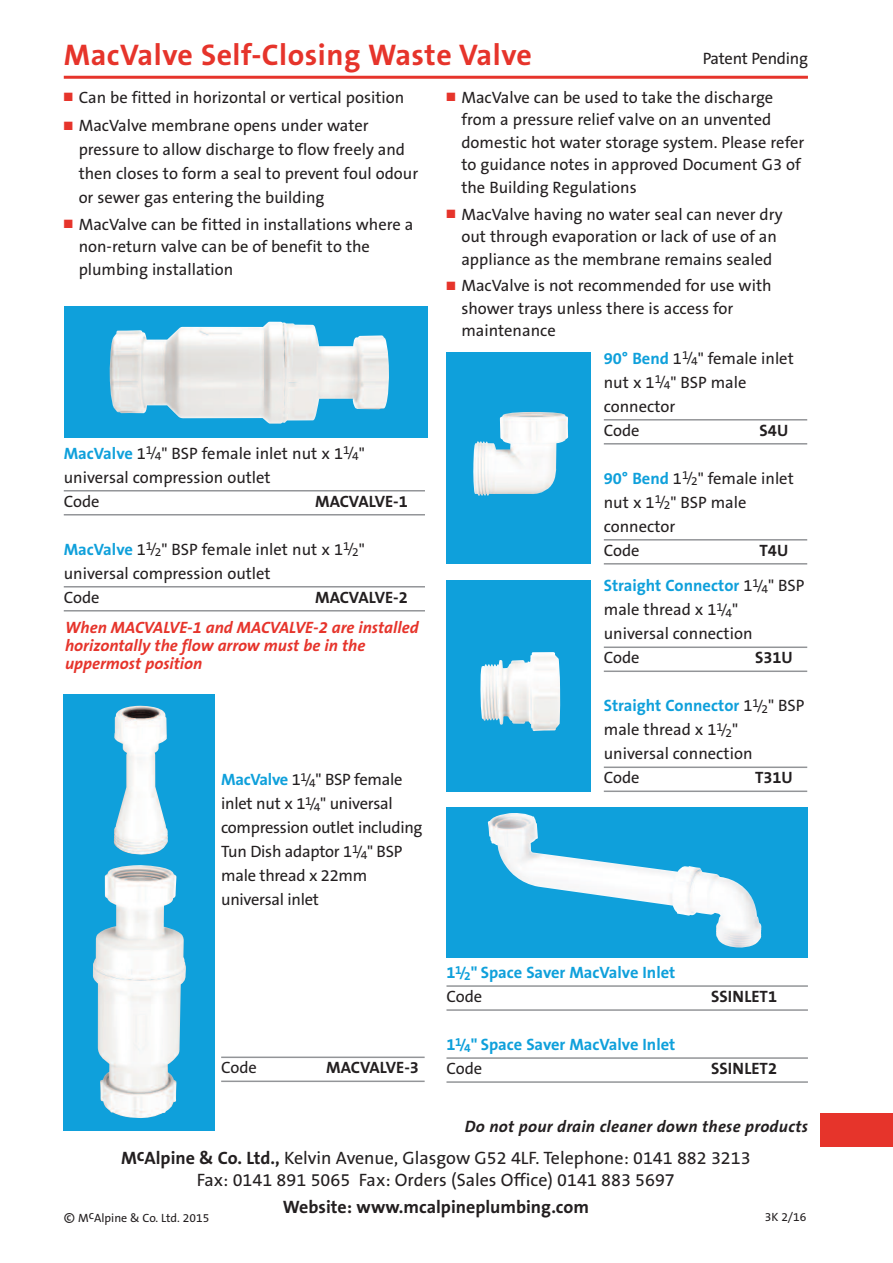
<style>
.page{position:relative;width:893px;height:1263px;background:#fff}
.page>*{position:absolute;margin:0;border:0;box-sizing:border-box;transform-origin:0 0}
.t1{font:700 30px "The Sans B7";letter-spacing:.015em;color:#e6342b}
.t2{font:18px/21.6px "The Sans B5 Plain";color:#231f20;text-align:center}
.t3{font:700 18px "The Sans B7";color:#231f20}
.t4{font:16.5px/24px "The Sans B5 Plain";color:#231f20}
.t5{font:700 16.5px "The Sans B7";color:#0fa0db}
.t6{font:italic 700 16.5px/18px "The Sans B7";color:#e6342b}
.t7{font:700 16.5px "The Sans B7";color:#231f20}
.t8{font:italic 700 16.5px "The Sans B7";letter-spacing:.015em;color:#231f20}
.t9{font:12px "The Sans B5 Plain";color:#231f20}
.s1{color:#e6342b}
.s2{font-family:"The Sans B7";font-weight:700;color:#0fa0db}
.s3{font-size:13.5px}
.s4{font-family:"The Sans B5 Plain";font-weight:400;color:#231f20}
.s5{font-family:"The Sans B5 Plain";font-weight:400;font-size:13.5px;color:#231f20}
.s6{font-family:"The Sans B7";font-weight:700}
.s7{font-size:15px}
</style>
<div class="page">
<hr style="left:64px;top:76px;width:744px;height:3px;background:#e6342b">
<div style="left:821px;top:1113px;width:72px;height:34px;background:#e6342b"></div>
<hr style="left:604px;top:419px;width:203px;height:1px;background:#939598">
<hr style="left:604px;top:443px;width:203px;height:1px;background:#939598">
<hr style="left:604px;top:539px;width:203px;height:1px;background:#939598">
<hr style="left:604px;top:563px;width:203px;height:1px;background:#939598">
<div style="left:64px;top:694px;width:151px;height:436px;background:#0fa0db"></div>
<img style="left:93px;top:865px;width:93px;height:253px">
<div style="left:446px;top:353px;width:145px;height:211px;background:#0fa0db"></div>
<img style="left:473px;top:412px;width:95px;height:84px">
<div style="left:446px;top:580px;width:145px;height:212px;background:#0fa0db"></div>
<img style="left:480px;top:652px;width:80px;height:79px">
<hr style="left:446px;top:985px;width:362px;height:2px;background:#939598">
<hr style="left:446px;top:1009px;width:362px;height:2px;background:#939598">
<hr style="left:446px;top:1057px;width:362px;height:2px;background:#939598">
<hr style="left:446px;top:1081px;width:362px;height:2px;background:#939598">
<div style="left:446px;top:807px;width:361px;height:150px;background:#0fa0db"></div>
<img style="left:488px;top:813px;width:274px;height:135px">
<div style="left:64px;top:307px;width:363px;height:131px;background:#0fa0db"></div>
<img style="left:110px;top:322px;width:279px;height:102px">
<hr style="left:64px;top:490px;width:361px;height:1px;background:#939598">
<hr style="left:64px;top:514px;width:361px;height:1px;background:#939598">
<hr style="left:64px;top:586px;width:361px;height:1px;background:#939598">
<hr style="left:64px;top:610px;width:361px;height:1px;background:#939598">
<hr style="left:221px;top:1056px;width:204px;height:2px;background:#939598">
<hr style="left:221px;top:1080px;width:204px;height:2px;background:#939598">
<hr style="left:604px;top:646px;width:203px;height:2px;background:#939598">
<hr style="left:604px;top:670px;width:203px;height:2px;background:#939598">
<hr style="left:604px;top:766px;width:203px;height:2px;background:#939598">
<hr style="left:604px;top:790px;width:203px;height:2px;background:#939598">
<img style="left:114px;top:706px;width:54px;height:149px">
<h1 class="t1" style="left:64px;top:39px;width:470px">MacValve Self-Closing Waste Valve</h1>
<p class="t4" style="left:703px;top:47px;width:107px">Patent Pending</p>
<p class="t4" style="left:64px;top:86px;width:342px"><span class="s1">■</span> Can be fitted in horizontal or vertical position</p>
<p class="t4" style="left:79px;top:114px;width:341px;text-indent:-15px"><span class="s1">■</span> MacValve membrane opens under water pressure to allow discharge to flow freely and then closes to form a seal to prevent foul odour or sewer gas entering the building</p>
<p class="t4" style="left:79px;top:213px;width:336px;line-height:22.5px;text-indent:-15px"><span class="s1">■</span> MacValve can be fitted in installations where a non-return valve can be of benefit to the plumbing installation</p>
<p class="t4" style="left:64px;top:442px;width:302px"><span class="s2">MacValve</span> 1<sup>1</sup><span class="s3">/</span><sub>4</sub>" BSP female inlet nut x 1<sup>1</sup><span class="s3">/</span><sub>4</sub>" universal compression outlet<br>Code</p>
<p class="t7" style="left:315px;top:492px;width:94px">MACVALVE-1</p>
<p class="t4" style="left:64px;top:538px;width:302px"><span class="s2">MacValve</span> 1<sup>1</sup><span class="s3">/</span><sub>2</sub>" BSP female inlet nut x 1<sup>1</sup><span class="s3">/</span><sub>2</sub>" universal compression outlet<br>Code</p>
<p class="t7" style="left:315px;top:588px;width:94px">MACVALVE-2</p>
<p class="t6" style="left:65px;top:619px;width:355px">When MACVALVE-1 and MACVALVE-2 are installed horizontally the flow arrow must be in the uppermost position</p>
<p class="t4" style="left:221px;top:768px;width:203px"><span class="s2">MacValve</span> 1<sup>1</sup><span class="s3">/</span><sub>4</sub>" BSP female inlet nut x 1<sup>1</sup><span class="s3">/</span><sub>4</sub>" universal compression outlet including<br>Tun Dish adaptor 1<sup>1</sup><span class="s3">/</span><sub>4</sub>" BSP male thread x 22mm universal inlet</p>
<p class="t4" style="left:221px;top:1056px;width:37px">Code</p>
<p class="t7" style="left:326px;top:1059px;width:94px">MACVALVE-3</p>
<p class="t4" style="left:461px;top:86px;width:344px;line-height:22.5px;text-indent:-15px"><span class="s1">■</span> MacValve can be used to take the discharge from a pressure relief valve on an unvented domestic hot water storage system. Please refer to guidance notes in approved Document G3 of the Building Regulations</p>
<p class="t4" style="left:446px;top:203px;width:338px;line-height:22.5px;text-align:center"><span class="s1">■</span> MacValve having no water seal can never dry out through evaporation or lack of use of an appliance as the membrane remains sealed</p>
<p class="t4" style="left:461px;top:275px;width:312px;line-height:22.5px;text-indent:-15px"><span class="s1">■</span> MacValve is not recommended for use with shower trays unless there is access for maintenance</p>
<p class="t4" style="left:604px;top:347px;width:191px"><span class="s2">90° Bend</span> 1<sup>1</sup><span class="s3">/</span><sub>4</sub>" female inlet nut x 1<sup>1</sup><span class="s3">/</span><sub>4</sub>" BSP male connector<br>Code</p>
<p class="t7" style="left:760px;top:421px;width:30px">S4U</p>
<p class="t4" style="left:604px;top:467px;width:191px"><span class="s2">90° Bend</span> 1<sup>1</sup><span class="s3">/</span><sub>2</sub>" female inlet nut x 1<sup>1</sup><span class="s3">/</span><sub>2</sub>" BSP male connector<br>Code</p>
<p class="t7" style="left:759px;top:541px;width:30px">T4U</p>
<p class="t5" style="left:604px;top:577px;width:202px">Straight Connector <span class="s4">1</span><sup>1</sup><span class="s5">/</span><sub>4</sub><span class="s4">" BSP</span></p>
<p class="t4" style="left:604px;top:598px;width:150px">male thread x 1<sup>1</sup><span class="s3">/</span><sub>4</sub>" universal connection<br>Code</p>
<p class="t7" style="left:755px;top:649px;width:39px">S31U</p>
<p class="t5" style="left:604px;top:697px;width:202px">Straight Connector <span class="s4">1</span><sup>1</sup><span class="s5">/</span><sub>2</sub><span class="s4">" BSP</span></p>
<p class="t4" style="left:604px;top:718px;width:150px">male thread x 1<sup>1</sup><span class="s3">/</span><sub>2</sub>" universal connection<br>Code</p>
<p class="t7" style="left:755px;top:769px;width:39px">T31U</p>
<p class="t5" style="left:446px;top:964px;width:230px">1<sup>1</sup><span class="s3">/</span><sub>2</sub>" Space Saver MacValve Inlet</p>
<p class="t4" style="left:446px;top:985px;width:37px">Code</p>
<p class="t7" style="left:711px;top:988px;width:67px">SSINLET1</p>
<p class="t5" style="left:446px;top:1036px;width:230px">1<sup>1</sup><span class="s3">/</span><sub>4</sub>" Space Saver MacValve Inlet</p>
<p class="t4" style="left:446px;top:1057px;width:37px">Code</p>
<p class="t7" style="left:711px;top:1060px;width:67px">SSINLET2</p>
<p class="t8" style="left:465px;top:1118px;width:345px">Do not pour drain cleaner down these products</p>
<p class="t2" style="left:121px;top:1148px;width:631px"><span class="s6">M</span><sup>c</sup><span class="s6">Alpine &amp; Co. Ltd.,</span> Kelvin Avenue, Glasgow G52 4LF. Telephone: 0141 882 3213<br>Fax: 0141 891 5065 Fax: Orders (Sales Office) 0141 883 5697</p>
<p class="t3" style="left:283px;top:1197px;width:308px">Website: www.mcalpineplumbing.com</p>
<p class="t9" style="left:64px;top:1211px;width:147px"><span class="s7">©</span> McAlpine &amp; Co. Ltd. 2015</p>
<p class="t9" style="left:765px;top:1211px;width:43px">3K 2/16</p>
</div>
